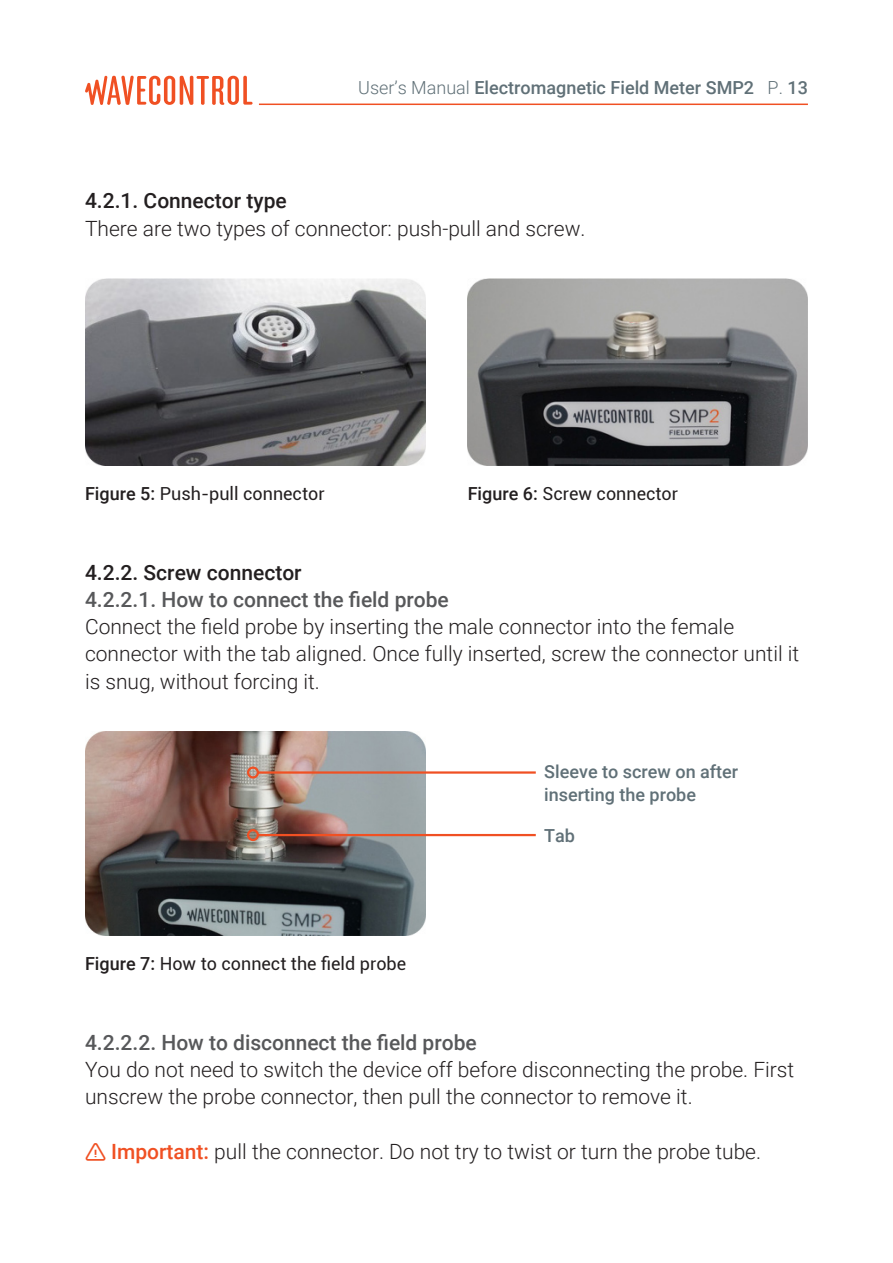
<style>
.page{position:relative;width:893px;height:1263px;background:#fff}
.page>*{position:absolute;margin:0;border:0;box-sizing:border-box;transform-origin:0 0}
.TEXT___Contents{font:300 21px/27.3px "Roboto";color:#231f20}
.TEXT___Contents-2{font:500 21px "Roboto";color:#57585a}
.TEXT___Contents-3{font:500 21px "Roboto";color:#231f20}
.TEXT___Descriptions{font:18px "Roboto";color:#231f20}
.COMMON___Page_number{font:500 18px "Roboto";color:#607077}
.TEXT___Descriptions-2{font:500 18px/23.4px "Roboto";color:#607077}
.s1{font-weight:300}
.s2{font-weight:500}
.s3{font-weight:500;color:#f05023}
</style>
<div class="page">
<img style="left:85px;top:278px;width:340px;height:187px">
<img style="left:468px;top:278px;width:340px;height:187px">
<img style="left:85px;top:731px;width:340px;height:204px">
<div style="left:247px;top:766px;width:12px;height:12px;border:2px solid #f05023;border-radius:50%"></div>
<hr style="left:258px;top:771px;width:278px;height:3px;background:#f05023">
<div style="left:247px;top:829px;width:12px;height:12px;border:2px solid #f05023;border-radius:50%"></div>
<hr style="left:258px;top:834px;width:278px;height:2px;background:#f05023">
<hr style="left:259px;top:104px;width:549px;height:1px;background:#f05023">
<svg style="left:85px;top:76px;width:168px;height:29px"></svg>
<p class="COMMON___Page_number" style="left:358px;top:75px;width:451px"><span class="s1">User’s Manual</span> Electromagnetic Field Meter SMP2 <span class="s1">P.</span> 13</p>
<p class="TEXT___Contents-3" style="left:85px;top:186px;width:203px">4.2.1. Connector type</p>
<p class="TEXT___Contents" style="left:85px;top:214px;width:502px">There are two types of connector: push-pull and screw.</p>
<p class="TEXT___Descriptions" style="left:85px;top:481px;width:241px"><span class="s2">Figure 5:</span> Push-pull connector</p>
<p class="TEXT___Descriptions" style="left:468px;top:481px;width:212px"><span class="s2">Figure 6:</span> Screw connector</p>
<p class="TEXT___Contents-3" style="left:85px;top:557px;width:218px">4.2.2. Screw connector</p>
<p class="TEXT___Contents-2" style="left:85px;top:585px;width:365px">4.2.2.1. How to connect the field probe</p>
<p class="TEXT___Contents" style="left:85px;top:612px;width:716px">Connect the field probe by inserting the male connector into the female connector with the tab aligned. Once fully inserted, screw the connector until it is snug, without forcing it.</p>
<p class="TEXT___Descriptions" style="left:85px;top:951px;width:323px"><span class="s2">Figure 7:</span> How to connect the field probe</p>
<p class="TEXT___Descriptions-2" style="left:544px;top:759px;width:195px">Sleeve to screw on after inserting the probe</p>
<p class="TEXT___Descriptions-2" style="left:544px;top:823px;width:32px">Tab</p>
<p class="TEXT___Contents-2" style="left:85px;top:1027px;width:393px">4.2.2.2. How to disconnect the field probe</p>
<p class="TEXT___Contents" style="left:85px;top:1055px;width:711px">You do not need to switch the device off before disconnecting the probe. First unscrew the probe connector, then pull the connector to remove it.</p>
<p class="TEXT___Contents" style="left:111px;top:1137px;width:651px"><span class="s3">Important:</span> pull the connector. Do not try to twist or turn the probe tube.</p>
</div>
